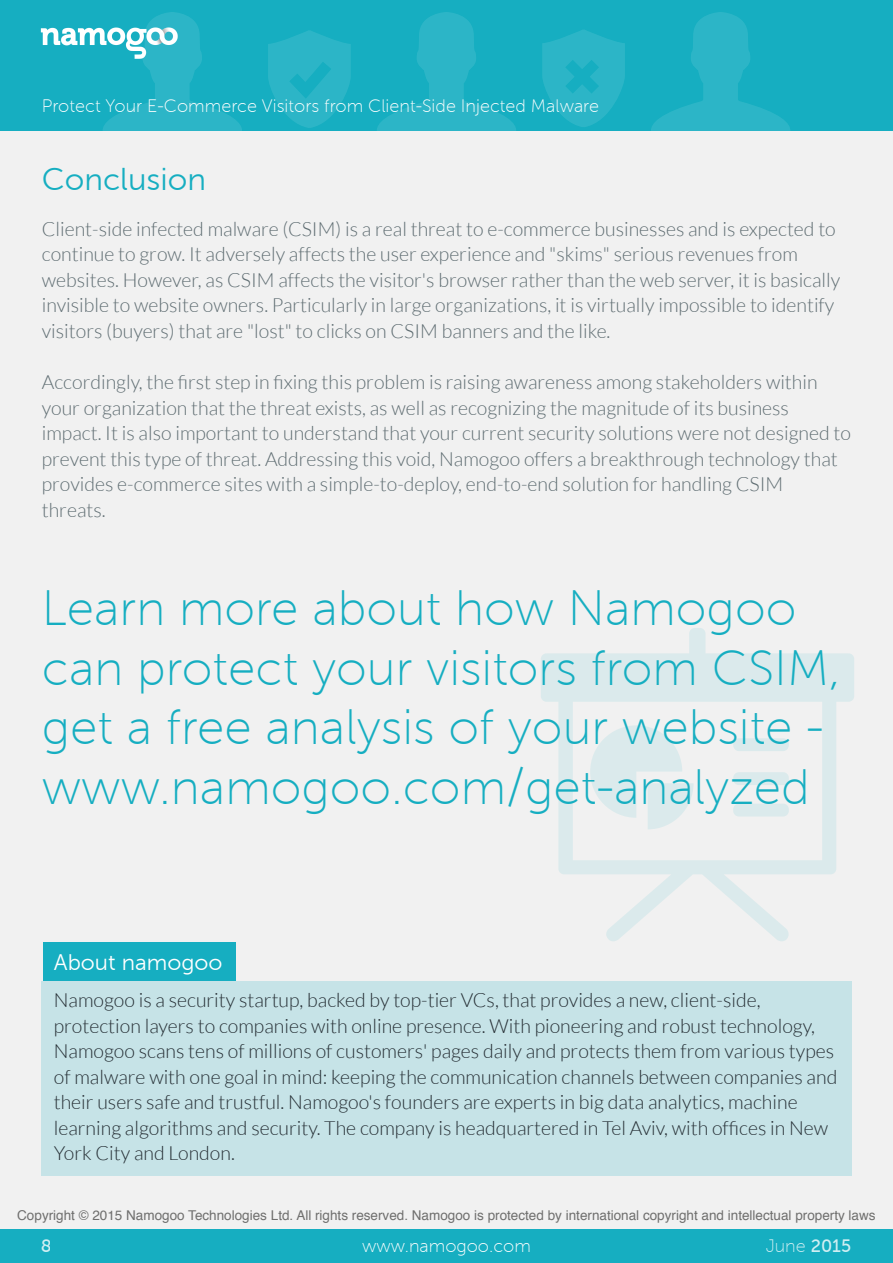
<style>
.page{position:relative;width:893px;height:1263px;background:#f1f1f1}
.page>*{position:absolute;margin:0;border:0;box-sizing:border-box;transform-origin:0 0}
.t1{font:49.5px/59.4px "Museo Sans 100";color:#16aec1}
.t2{font:31.5px "Museo Sans 300";color:#16aec1}
.t3{font:22.5px "Museo Sans 300";color:#fff}
.t4{font:300 19.5px/25.5px "Lato";color:#5f6d72}
.t5{font:300 19.5px/25.5px "Lato";color:#262f35}
.t6{font:18px "Museo Sans 100";color:#fff}
.t7{font:18px "Museo Sans 500";color:#fff}
.t8{font:13.5px "Helvetica";color:#6f6f6e}
.s1{font-family:"Museo Sans 500"}
</style>
<div class="page">
<svg style="left:541px;top:628px;width:313px;height:313px"></svg>
<div style="left:42px;top:981px;width:810px;height:195px;background:#c6e3e7"></div>
<div style="left:43px;top:942px;width:193px;height:39px;background:#16aec1"></div>
<div style="left:0;top:0;width:893px;height:130px;background:#16aec1"></div>
<svg style="left:268px;top:30px;width:83px;height:98px"></svg>
<svg style="left:542px;top:30px;width:83px;height:97px"></svg>
<svg style="left:377px;top:12px;width:139px;height:118px"></svg>
<svg style="left:103px;top:12px;width:139px;height:118px"></svg>
<svg style="left:651px;top:12px;width:139px;height:118px"></svg>
<div style="left:0;top:1229px;width:893px;height:34px;background:#16aec1"></div>
<img style="left:41px;top:26px;width:138px;height:33px">
<p class="t6" style="left:42px;top:96px;width:559px">Protect Your E-Commerce Visitors from Client-Side Injected Malware</p>
<h2 class="t2" style="left:42px;top:162px;width:166px">Conclusion</h2>
<p class="t4" style="left:42px;top:216px;width:800px">Client-side infected malware (CSIM) is a real threat to e-commerce businesses and is expected to continue to grow. It adversely affects the user experience and "skims" serious revenues from websites. However, as CSIM affects the visitor's browser rather than the web server, it is basically invisible to website owners. Particularly in large organizations, it is virtually impossible to identify visitors (buyers) that are "lost" to clicks on CSIM banners and the like.</p>
<p class="t4" style="left:42px;top:369px;width:811px">Accordingly, the first step in fixing this problem is raising awareness among stakeholders within your organization that the threat exists, as well as recognizing the magnitude of its business impact. It is also important to understand that your current security solutions were not designed to prevent this type of threat. Addressing this void, Namogoo offers a breakthrough technology that provides e-commerce sites with a simple-to-deploy, end-to-end solution for handling CSIM threats.</p>
<h1 class="t1" style="left:42px;top:579px;width:800px">Learn more about how Namogoo can protect your visitors from CSIM, get a free analysis of your website - www.namogoo.com/get-analyzed</h1>
<p class="t3" style="left:54px;top:950px;width:170px">About namogoo</p>
<p class="t5" style="left:54px;top:987px;width:785px">Namogoo is a security startup, backed by top-tier VCs, that provides a new, client-side, protection layers to companies with online presence. With pioneering and robust technology, Namogoo scans tens of millions of customers' pages daily and protects them from various types of malware with one goal in mind: keeping the communication channels between companies and their users safe and trustful. Namogoo's founders are experts in big data analytics, machine learning algorithms and security. The company is headquartered in Tel Aviv, with offices in New York City and London.</p>
<p class="t8" style="left:17px;top:1204px;width:860px">Copyright © 2015 Namogoo Technologies Ltd. All rights reserved. Namogoo is protected by international copyright and intellectual property laws</p>
<p class="t7" style="left:40px;top:1236px;width:12px">8</p>
<p class="t6" style="left:362px;top:1237px;width:170px">www.namogoo.com</p>
<p class="t6" style="left:765px;top:1237px;width:87px">June <span class="s1">2015</span></p>
</div>
